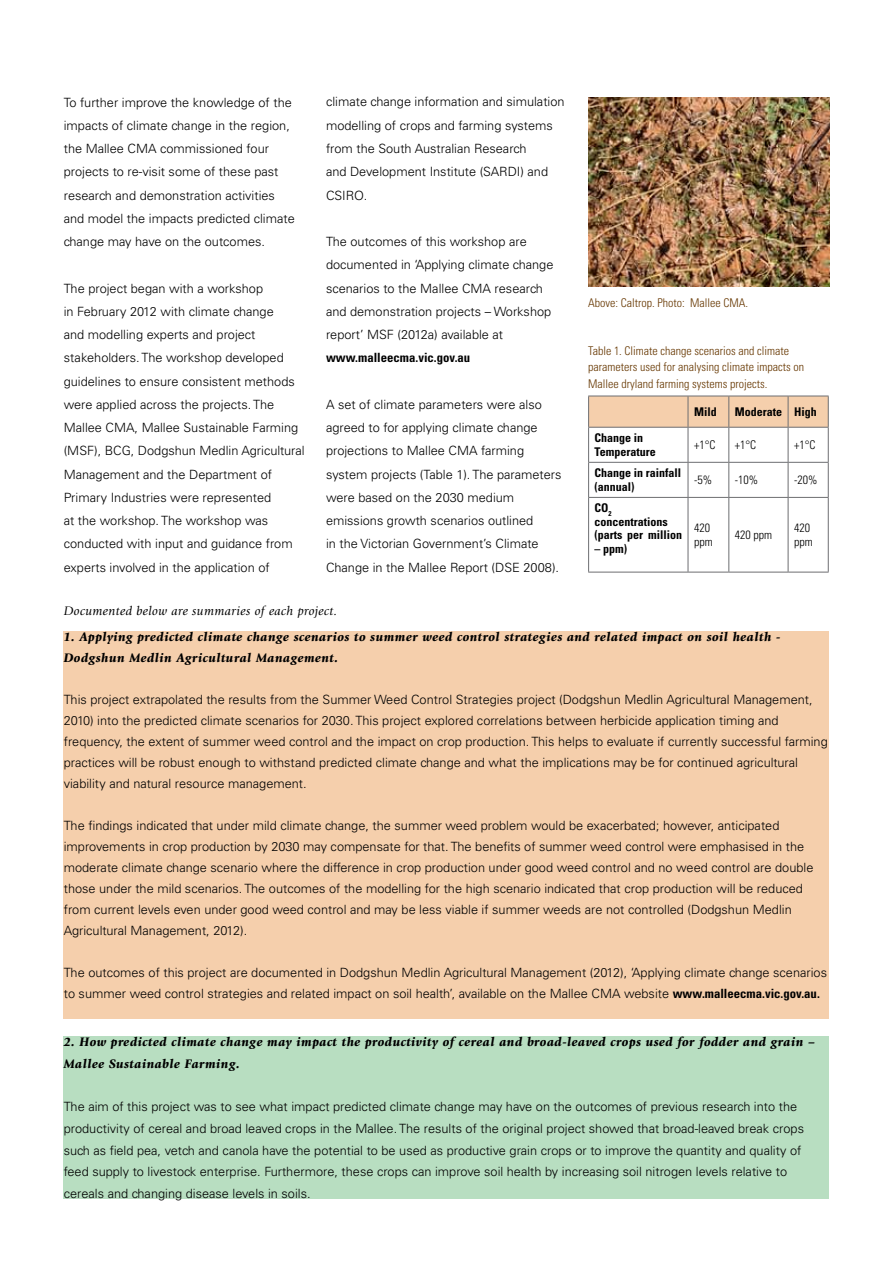
<style>
.page{position:relative;width:893px;height:1263px;background:#fff}
.page>*{position:absolute;margin:0;border:0;box-sizing:border-box;transform-origin:0 0}
.t1{font:italic 900 12.9px/21px "Giovanni Std";letter-spacing:.03em;color:#000}
.t2{font:italic 12.9px "Giovanni Std";letter-spacing:.03em;color:#000}
.t3{font:300 12.75px/23.2px "Univers LT Std";color:#000}
.t4{font:700 condensed 12.75px "Univers LT Std";color:#000}
.t5{font:300 condensed 12px/16.5px "Univers LT Std";color:#663700}
.t6{font:700 condensed 12px/14.4px "Univers LT Std";color:#000}
.t7{font:300 condensed 12px/13.5px "Univers LT Std";color:#000}
.s1{font-weight:700;font-stretch:condensed}
</style>
<div class="page">
<img style="left:588px;top:97px;width:241px;height:189px">
<div style="left:589px;top:397px;width:239px;height:30px;background:#f5cfac"></div>
<hr style="left:588px;top:396px;width:100px;height:1px;background:#6d6e71">
<hr style="left:588px;top:396px;width:1px;height:31px;background:#6d6e71">
<hr style="left:688px;top:396px;width:41px;height:1px;background:#6d6e71">
<hr style="left:688px;top:396px;width:1px;height:31px;background:#6d6e71">
<hr style="left:729px;top:396px;width:59px;height:1px;background:#6d6e71">
<hr style="left:728px;top:396px;width:1px;height:31px;background:#6d6e71">
<hr style="left:788px;top:396px;width:41px;height:1px;background:#6d6e71">
<hr style="left:788px;top:396px;width:1px;height:31px;background:#6d6e71">
<hr style="left:828px;top:396px;width:1px;height:31px;background:#6d6e71">
<hr style="left:588px;top:427px;width:100px;height:1px;background:#6d6e71">
<hr style="left:588px;top:428px;width:1px;height:34px;background:#6d6e71">
<hr style="left:688px;top:427px;width:41px;height:1px;background:#6d6e71">
<hr style="left:688px;top:428px;width:1px;height:34px;background:#6d6e71">
<hr style="left:729px;top:427px;width:59px;height:1px;background:#6d6e71">
<hr style="left:728px;top:428px;width:1px;height:34px;background:#6d6e71">
<hr style="left:788px;top:427px;width:41px;height:1px;background:#6d6e71">
<hr style="left:788px;top:428px;width:1px;height:34px;background:#6d6e71">
<hr style="left:828px;top:428px;width:1px;height:34px;background:#6d6e71">
<hr style="left:588px;top:462px;width:100px;height:1px;background:#6d6e71">
<hr style="left:588px;top:463px;width:1px;height:34px;background:#6d6e71">
<hr style="left:688px;top:462px;width:41px;height:1px;background:#6d6e71">
<hr style="left:688px;top:463px;width:1px;height:34px;background:#6d6e71">
<hr style="left:729px;top:462px;width:59px;height:1px;background:#6d6e71">
<hr style="left:728px;top:463px;width:1px;height:34px;background:#6d6e71">
<hr style="left:788px;top:462px;width:41px;height:1px;background:#6d6e71">
<hr style="left:788px;top:463px;width:1px;height:34px;background:#6d6e71">
<hr style="left:828px;top:463px;width:1px;height:34px;background:#6d6e71">
<hr style="left:588px;top:497px;width:100px;height:1px;background:#6d6e71">
<hr style="left:588px;top:498px;width:1px;height:74px;background:#6d6e71">
<hr style="left:688px;top:497px;width:41px;height:1px;background:#6d6e71">
<hr style="left:688px;top:498px;width:1px;height:74px;background:#6d6e71">
<hr style="left:729px;top:497px;width:59px;height:1px;background:#6d6e71">
<hr style="left:728px;top:498px;width:1px;height:74px;background:#6d6e71">
<hr style="left:788px;top:497px;width:41px;height:1px;background:#6d6e71">
<hr style="left:788px;top:498px;width:1px;height:74px;background:#6d6e71">
<hr style="left:828px;top:498px;width:1px;height:74px;background:#6d6e71">
<hr style="left:588px;top:572px;width:100px;height:1px;background:#6d6e71">
<hr style="left:688px;top:572px;width:41px;height:1px;background:#6d6e71">
<hr style="left:729px;top:572px;width:59px;height:1px;background:#6d6e71">
<hr style="left:788px;top:572px;width:41px;height:1px;background:#6d6e71">
<div style="left:64px;top:631px;width:765px;height:388px;background:#f5cfac"></div>
<div style="left:64px;top:1037px;width:765px;height:162px;background:#b8dec1"></div>
<p class="t3" style="left:64px;top:90px;width:232px">To further improve the knowledge of the impacts of climate change in the region, the Mallee CMA commissioned four projects to re-visit some of these past research and demonstration activities and model the impacts predicted climate change may have on the outcomes.</p>
<p class="t3" style="left:64px;top:276px;width:242px">The project began with a workshop<br>in February 2012 with climate change<br>and modelling experts and project stakeholders. The workshop developed guidelines to ensure consistent methods were applied across the projects. The Mallee CMA, Mallee Sustainable Farming (MSF), BCG, Dodgshun Medlin Agricultural Management and the Department of Primary Industries were represented<br>at the workshop. The workshop was conducted with input and guidance from experts involved in the application of</p>
<p class="t3" style="left:326px;top:90px;width:240px">climate change information and simulation modelling of crops and farming systems from the South Australian Research<br>and Development Institute (SARDI) and<br>CSIRO.</p>
<p class="t3" style="left:326px;top:230px;width:229px">The outcomes of this workshop are documented in ‘Applying climate change scenarios to the Mallee CMA research and demonstration projects – Workshop report’ MSF (2012a) available at</p>
<p class="t4" style="left:326px;top:350px;width:146px">www.malleecma.vic.gov.au</p>
<p class="t3" style="left:326px;top:393px;width:237px">A set of climate parameters were also agreed to for applying climate change projections to Mallee CMA farming system projects (Table 1). The parameters were based on the 2030 medium emissions growth scenarios outlined<br>in the Victorian Government’s Climate Change in the Mallee Report (DSE 2008).</p>
<p class="t2" style="left:64px;top:603px;width:275px">Documented below are summaries of each project.</p>
<p class="t5" style="left:588px;top:294px;width:161px">Above: Caltrop. Photo: Mallee CMA.</p>
<p class="t5" style="left:588px;top:342px;width:217px">Table 1. Climate change scenarios and climate parameters used for analysing climate impacts on<br>Mallee dryland farming systems projects.</p>
<p class="t6" style="left:694px;top:404px;width:24px">Mild</p>
<p class="t6" style="left:735px;top:404px;width:83px">Moderate High</p>
<p class="t6" style="left:595px;top:430px;width:63px">Change in<br>Temperature</p>
<p class="t7" style="left:694px;top:438px;width:23px">+1°C</p>
<p class="t7" style="left:735px;top:438px;width:23px">+1°C</p>
<p class="t7" style="left:794px;top:438px;width:23px">+1°C</p>
<p class="t6" style="left:595px;top:465px;width:88px">Change in rainfall (annual)</p>
<p class="t7" style="left:694px;top:473px;width:19px">-5%</p>
<p class="t7" style="left:735px;top:473px;width:25px">-10%</p>
<p class="t7" style="left:794px;top:473px;width:25px">-20%</p>
<p class="t6" style="left:595px;top:501px;width:89px;line-height:13.5px">CO<sub>2 </sub>concentrations (parts per million</p>
<p class="t6" style="left:595px;top:541px;width:34px">– ppm)</p>
<p class="t7" style="left:694px;top:521px;width:20px">420 ppm</p>
<p class="t7" style="left:735px;top:528px;width:39px">420 ppm</p>
<p class="t7" style="left:794px;top:521px;width:20px">420 ppm</p>
<p class="t1" style="left:64px;top:626px;width:718px">1. Applying predicted climate change scenarios to summer weed control strategies and related impact on soil health -<br>Dodgshun Medlin Agricultural Management.</p>
<p class="t3" style="left:64px;top:689px;width:765px;line-height:21px">This project extrapolated the results from the Summer Weed Control Strategies project (Dodgshun Medlin Agricultural Management, 2010) into the predicted climate scenarios for 2030. This project explored correlations between herbicide application timing and frequency, the extent of summer weed control and the impact on crop production. This helps to evaluate if currently successful farming practices will be robust enough to withstand predicted climate change and what the implications may be for continued agricultural viability and natural resource management.</p>
<p class="t3" style="left:64px;top:815px;width:751px;line-height:21px">The findings indicated that under mild climate change, the summer weed problem would be exacerbated; however, anticipated improvements in crop production by 2030 may compensate for that. The benefits of summer weed control were emphasised in the moderate climate change scenario where the difference in crop production under good weed control and no weed control are double those under the mild scenarios. The outcomes of the modelling for the high scenario indicated that crop production will be reduced from current levels even under good weed control and may be less viable if summer weeds are not controlled (Dodgshun Medlin Agricultural Management, 2012).</p>
<p class="t3" style="left:64px;top:962px;width:765px;line-height:21px">The outcomes of this project are documented in Dodgshun Medlin Agricultural Management (2012), ‘Applying climate change scenarios to summer weed control strategies and related impact on soil health’, available on the Mallee CMA website <span class="s1">www.malleecma.vic.gov.au.</span></p>
<p class="t1" style="left:64px;top:1031px;width:753px;line-height:21.8px">2. How predicted climate change may impact the productivity of cereal and broad-leaved crops used for fodder and grain –<br>Mallee Sustainable Farming.</p>
<p class="t3" style="left:64px;top:1096px;width:742px;line-height:21.8px">The aim of this project was to see what impact predicted climate change may have on the outcomes of previous research into the productivity of cereal and broad leaved crops in the Mallee. The results of the original project showed that broad-leaved break crops such as field pea, vetch and canola have the potential to be used as productive grain crops or to improve the quantity and quality of feed supply to livestock enterprise. Furthermore, these crops can improve soil health by increasing soil nitrogen levels relative to cereals and changing disease levels in soils.</p>
</div>
